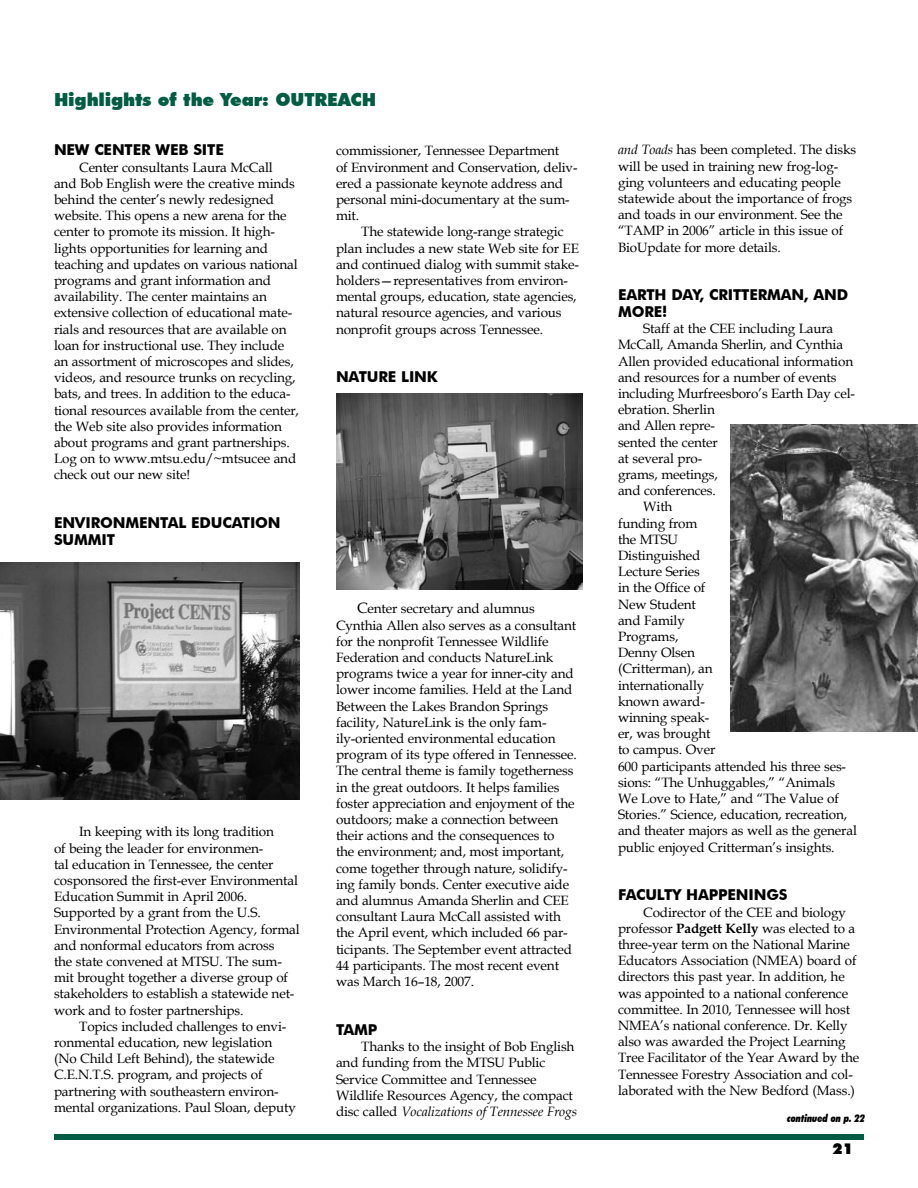
<style>
.page{position:relative;width:918px;height:1188px;background:#fff}
.page>*{position:absolute;margin:0;border:0;box-sizing:border-box;transform-origin:0 0}
.t1{font:900 18px "Futura BT";letter-spacing:-.01em;color:#005c42}
.t2{font:700 15px/16.5px "Futura BT";letter-spacing:-.01em;color:#000}
.t3{font:900 15px "Futura BT";color:#000}
.t4{font:13.5px/16.2px "Book Antiqua";letter-spacing:-.01em;color:#000}
.t5{font:italic 900 condensed 10.5px "Futura BT";color:#000}
.s1{font-size:15px}
.s2{font-style:italic}
.s3{font-weight:700}
</style>
<div class="page">
<div style="left:54px;top:1134px;width:810px;height:6px;background:#005c42"></div>
<img style="left:0;top:562px;width:299px;height:237px">
<img style="left:730px;top:424px;width:188px;height:308px">
<img style="left:336px;top:394px;width:247px;height:196px">
<h1 class="t1" style="left:54px;top:89px;width:250px">Highlights of the Year: Outreach</h1>
<p class="t2" style="left:54px;top:142px;width:171px">NEW CENTER WEB SITE</p>
<p class="t4" style="left:54px;top:159px;width:247px;text-indent:25px">Center consultants Laura McCall<br>and Bob English were the creative minds behind the center’s newly redesigned website. This opens a new arena for the center to promote its mission. It high&shy;lights opportunities for learning and teaching and updates on various national programs and grant information and availability. The center maintains an extensive collection of educational mate&shy;rials and resources that are available on loan for instructional use. They include an assortment of microscopes and slides, videos, and resource trunks on recycling, bats, and trees. In addition to the educa&shy;tional resources available from the center, the Web site also provides information about programs and grant partnerships.<br>Log on to www.mtsu.edu/~mtsucee and check out our new site!</p>
<p class="t2" style="left:54px;top:515px;width:225px">ENVIRONMENTAL EDUCATION<br>SUMMIT</p>
<p class="t4" style="left:54px;top:823px;width:247px;text-indent:25px">In keeping with its long tradition<br>of being the leader for environmen-<br>tal education in Tennessee, the center cosponsored the first-ever Environmental Education Summit in April 2006.<br>Supported by a grant from the U.S.<br>Environmental Protection Agency, formal and nonformal educators from across<br>the state convened at MTSU. The sum&shy;mit brought together a diverse group of stakeholders to establish a statewide net&shy;work and to foster partnerships.</p>
<p class="t4" style="left:54px;top:1018px;width:244px;text-indent:25px">Topics included challenges to envi&shy;ronmental education, new legislation (No Child Left Behind), the statewide C.E.N.T.S. program, and projects of partnering with southeastern environ&shy;mental organizations. Paul Sloan, deputy</p>
<p class="t4" style="left:336px;top:142px;width:243px">commissioner, Tennessee Department<br>of Environment and Conservation, deliv&shy;ered a passionate keynote address and personal mini-documentary at the sum&shy;mit.</p>
<p class="t4" style="left:336px;top:223px;width:245px;text-indent:25px">The statewide long-range strategic plan includes a new state Web site for EE and continued dialog with summit stake&shy;holders—representatives from environ&shy;mental groups, education, state agencies, natural resource agencies, and various nonprofit groups across Tennessee.</p>
<p class="t2" style="left:336px;top:369px;width:103px">NATURE LIN K</p>
<p class="t4" style="left:336px;top:600px;width:242px;text-indent:21px"><span class="s1">C</span>enter secretary and alumnus Cynthia Allen also serves as a consultant for the nonprofit Tennessee Wildlife Federation and conducts NatureLink programs twice a year for inner-city and lower income families. Held at the Land Between the Lakes Brandon Springs facility, NatureLink is the only fam&shy;ily-oriented environmental education program of its type offered in Tennessee.<br>The central theme is family togetherness in the great outdoors. It helps families foster appreciation and enjoyment of the outdoors; make a connection between their actions and the consequences to<br>the environment; and, most important, come together through nature, solidify&shy;ing family bonds. Center executive aide and alumnus Amanda Sherlin and CEE consultant Laura McCall assisted with the April event, which included 66 par&shy;ticipants. The September event attracted 44 participants. The most recent event was March 16–18, 2007.</p>
<p class="t2" style="left:336px;top:1021px;width:12px">TAM</p>
<p class="t2" style="left:368px;top:1021px;width:11px">P</p>
<p class="t4" style="left:336px;top:1038px;width:242px;text-indent:25px">Thanks to the insight of Bob English and funding from the MTSU Public Service Committee and Tennessee Wildlife Resources Agency, the compact disc called <span class="s2">Vocalizations of Tennessee Frogs</span></p>
<p class="t4" style="left:618px;top:141px;width:240px"><span class="s2">and Toads</span> has been completed. The disks will be used in training new frog-log&shy;ging volunteers and educating people statewide about the importance of frogs and toads in our environment. See the “TAMP in 2006” article in this issue of BioUpdate for more details.</p>
<p class="t2" style="left:618px;top:287px;width:232px">EARTH DAY, CRITTERMAN, AN D<br>MORE!</p>
<p class="t4" style="left:643px;top:320px;width:192px">Staff at the CEE including Laura</p>
<p class="t4" style="left:618px;top:336px;width:227px">McCall, Amanda Sherlin, and Cynthia</p>
<p class="t4" style="left:618px;top:353px;width:237px">Allen provided educational information</p>
<p class="t4" style="left:618px;top:369px;width:220px">and resources for a number of events</p>
<p class="t4" style="left:618px;top:385px;width:239px">including Murfreesboro’s Earth Day cel-</p>
<p class="t4" style="left:618px;top:401px;width:98px">ebration. Sherlin</p>
<p class="t4" style="left:618px;top:417px;width:99px">and Allen repre-</p>
<p class="t4" style="left:618px;top:434px;width:101px">sented the center</p>
<p class="t4" style="left:618px;top:450px;width:86px">at several pro-</p>
<p class="t4" style="left:618px;top:466px;width:101px">grams, meetings,</p>
<p class="t4" style="left:618px;top:482px;width:99px">and conferences.</p>
<p class="t4" style="left:643px;top:498px;width:31px">With</p>
<p class="t4" style="left:618px;top:515px;width:81px">funding from</p>
<p class="t4" style="left:618px;top:531px;width:62px">the MTSU</p>
<p class="t4" style="left:618px;top:547px;width:84px">Distinguished</p>
<p class="t4" style="left:618px;top:563px;width:84px">Lecture Series</p>
<p class="t4" style="left:618px;top:579px;width:89px">in the Office of</p>
<p class="t4" style="left:618px;top:596px;width:79px">New Student</p>
<p class="t4" style="left:618px;top:612px;width:68px">and Family</p>
<p class="t4" style="left:618px;top:628px;width:62px">Programs,</p>
<p class="t4" style="left:618px;top:644px;width:79px">Denny Olsen</p>
<p class="t4" style="left:618px;top:660px;width:96px">(Critterman), an</p>
<p class="t4" style="left:618px;top:677px;width:88px">internationally</p>
<p class="t4" style="left:618px;top:693px;width:88px">known award-</p>
<p class="t4" style="left:618px;top:709px;width:93px">winning speak-</p>
<p class="t4" style="left:618px;top:725px;width:94px">er, was brought</p>
<p class="t4" style="left:618px;top:741px;width:99px">to campus. Over</p>
<p class="t4" style="left:618px;top:758px;width:230px">600 participants attended his three ses-</p>
<p class="t4" style="left:618px;top:774px;width:219px">sions: “The Unhuggables,” “Animals</p>
<p class="t4" style="left:618px;top:790px;width:222px">We Love to Hate,” and “The Value of</p>
<p class="t4" style="left:618px;top:806px;width:231px">Stories.” Science, education, recreation,</p>
<p class="t4" style="left:618px;top:822px;width:240px">and theater majors as well as the general</p>
<p class="t4" style="left:618px;top:839px;width:218px">public enjoyed Critterman’s insights.</p>
<p class="t2" style="left:618px;top:887px;width:170px">FACULTY HAPPEN IN GS</p>
<p class="t4" style="left:618px;top:904px;width:243px;text-indent:25px">Codirector of the CEE and biology professor <span class="s3">Padgett Kelly</span> was elected to a three-year term on the National Marine Educators Association (NMEA) board of directors this past year. In addition, he was appointed to a national conference committee. In 2010, Tennessee will host NMEA’s national conference. Dr. Kelly also was awarded the Project Learning Tree Facilitator of the Year Award by the Tennessee Forestry Association and col&shy;laborated with the New Bedford (Mass.)</p>
<p class="t5" style="left:787px;top:1112px;width:79px">continued on p. 22</p>
<p class="t3" style="left:833px;top:1140px;width:22px">21</p>
</div>
